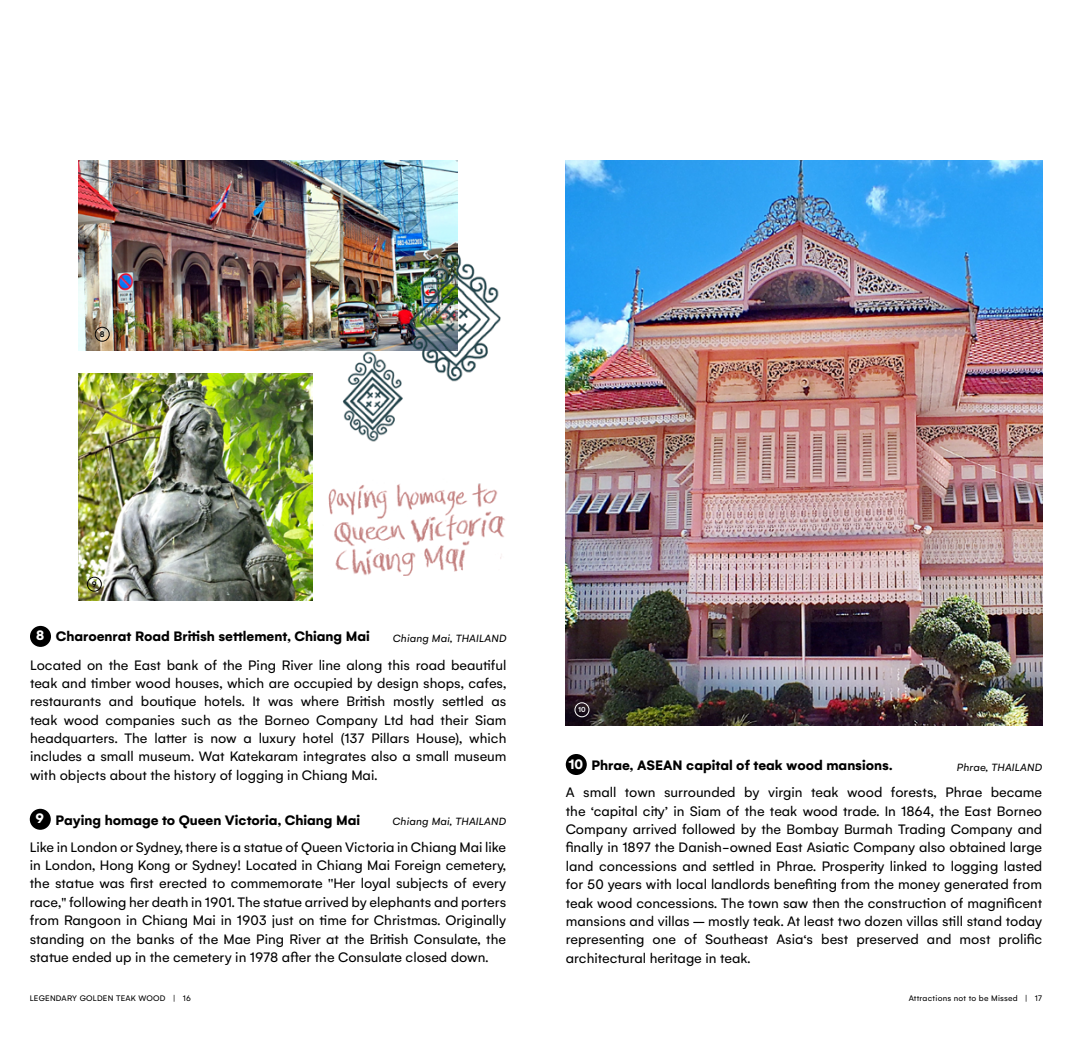
<style>
.page{position:relative;width:1072px;height:1042px;background:#fff}
.page>*{position:absolute;margin:0;border:0;box-sizing:border-box;transform-origin:0 0}
.t1{font:14.88px/18.4px "Gelion";color:#000;text-align:justify}
.t2{font:700 14.88px "Gelion";color:#000}
.t3{font:700 14.88px "Gelion";color:#fff}
.t4{font:italic 11.38px "Gelion";letter-spacing:.015em;color:#000}
.t5{font:8.75px "Gelion";letter-spacing:.025em;color:#000}
.t6{font:500 8.75px "Gelion";color:#000}
.t7{font:500 7.88px "Gelion";color:#fff}
</style>
<div class="page">
<div style="left:30px;top:809px;width:21px;height:21px;background:#000;border-radius:50%"></div>
<div style="left:30px;top:626px;width:21px;height:21px;background:#000;border-radius:50%"></div>
<div style="left:566px;top:754px;width:21px;height:21px;background:#000;border-radius:50%"></div>
<img style="left:566px;top:160px;width:476px;height:566px">
<img style="left:78px;top:373px;width:235px;height:227px">
<img style="left:78px;top:160px;width:380px;height:191px">
<img style="left:404px;top:246px;width:97px;height:136px">
<img style="left:338px;top:349px;width:69px;height:93px">
<svg style="left:328px;top:484px;width:177px;height:91px"></svg>
<div style="left:95px;top:327px;width:15px;height:15px;border:1px solid #000;border-radius:50%"></div>
<div style="left:87px;top:577px;width:15px;height:14px;border:1px solid #000;border-radius:50%"></div>
<div style="left:574px;top:702px;width:15px;height:15px;border:1px solid #fff;border-radius:50%"></div>
<p class="t6" style="left:100px;top:329px;width:6px">8</p>
<p class="t6" style="left:92px;top:579px;width:6px">9</p>
<p class="t2" style="left:56px;top:627px;width:315px">Charoenrat Road British settlement, Chiang Mai</p>
<p class="t4" style="left:393px;top:632px;width:115px">Chiang Mai, THAILAND</p>
<p class="t3" style="left:36px;top:626px;width:10px">8</p>
<p class="t1" style="left:30px;top:655px;width:478px">Located on the East bank of the Ping River line along this road beautiful teak and timber wood houses, which are occupied by design shops, cafes, restaurants and boutique hotels. It was where British mostly settled as teak wood companies such as the Borneo Company Ltd had their Siam headquarters. The latter is now a luxury hotel (137 Pillars House), which includes a small museum. Wat Katekaram integrates also a small museum with objects about the history of logging in Chiang Mai.</p>
<p class="t3" style="left:36px;top:809px;width:10px">9</p>
<p class="t1" style="left:30px;top:837px;width:478px">Like in London or Sydney, there is a statue of Queen Victoria in Chiang Mai like in London, Hong Kong or Sydney! Located in Chiang Mai Foreign cemetery, the statue was first erected to commemorate ''Her loyal subjects of every race,'' following her death in 1901. The statue arrived by elephants and porters from Rangoon in Chiang Mai in 1903 just on time for Christmas. Originally standing on the banks of the Mae Ping River at the British Consulate, the statue ended up in the cemetery in 1978 after the Consulate closed down.</p>
<p class="t2" style="left:56px;top:810px;width:306px">Paying homage to Queen Victoria, Chiang Mai</p>
<p class="t4" style="left:392px;top:814px;width:115px">Chiang Mai, THAILAND</p>
<p class="t7" style="left:578px;top:704px;width:9px">10</p>
<p class="t3" style="left:568px;top:754px;width:16px">10</p>
<p class="t1" style="left:566px;top:783px;width:478px">A small town surrounded by virgin teak wood forests, Phrae became the ‘capital city’ in Siam of the teak wood trade. In 1864, the East Borneo Company arrived followed by the Bombay Burmah Trading Company and finally in 1897 the Danish-owned East Asiatic Company also obtained large land concessions and settled in Phrae. Prosperity linked to logging lasted for 50 years with local landlords benefiting from the money generated from teak wood concessions. The town saw then the construction of magnificent mansions and villas – mostly teak. At least two dozen villas still stand today representing one of Southeast Asia‘s best preserved and most prolific architectural heritage in teak.</p>
<p class="t2" style="left:591px;top:756px;width:302px">Phrae, ASEAN capital of teak wood mansions.</p>
<p class="t4" style="left:956px;top:760px;width:87px">Phrae, THAILAND</p>
<p class="t5" style="left:30px;top:993px;width:163px">LEGENDARY GOLDEN TEAK WOOD | 16</p>
<p class="t5" style="left:908px;top:993px;width:135px">Attractions not to be Missed | 17</p>
</div>
